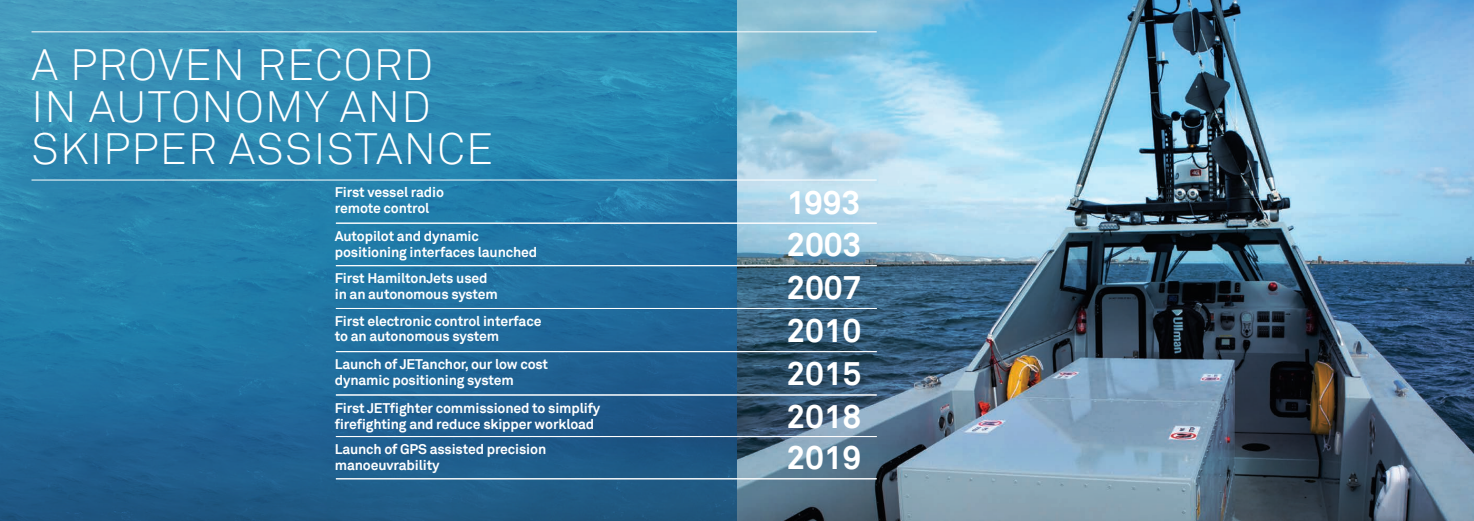
<style>
.page{position:relative;width:1474px;height:521px;background:#fff}
.page>*{position:absolute;margin:0;border:0;box-sizing:border-box;transform-origin:0 0}
.t1{font:300 43.75px/42px "Akkurat";letter-spacing:.03em;color:#fff}
.t2{font:700 33.25px "Akkurat";letter-spacing:-.01em;color:#fff}
.t3{font:700 14px/15.8px "Akkurat";letter-spacing:-.01em;color:#fff}
</style>
<div class="page">
<img style="left:737px;top:0;width:736px;height:521px">
<img style="left:0;top:0;width:737px;height:521px">
<hr style="left:336px;top:223px;width:540px;height:1px;background:#fff">
<hr style="left:336px;top:265px;width:540px;height:1px;background:#fff">
<hr style="left:336px;top:308px;width:540px;height:1px;background:#fff">
<hr style="left:336px;top:351px;width:540px;height:1px;background:#fff">
<hr style="left:336px;top:395px;width:540px;height:1px;background:#fff">
<hr style="left:336px;top:436px;width:540px;height:1px;background:#fff">
<hr style="left:336px;top:478px;width:540px;height:1px;background:#fff">
<hr style="left:32px;top:180px;width:844px;height:1px;background:#fff">
<hr style="left:32px;top:32px;width:844px;height:1px;background:#fff">
<p class="t1" style="left:32px;top:44px;width:463px">A PROVEN RECORD<br>IN AUTONOMY AND<br>SKIPPER ASSISTANCE</p>
<p class="t3" style="left:335px;top:184px;width:111px">First vessel radio remote control</p>
<p class="t3" style="left:335px;top:228px;width:204px">Autopilot and dynamic positioning interfaces launched</p>
<p class="t3" style="left:335px;top:270px;width:165px">First HamiltonJets used in an autonomous system</p>
<p class="t3" style="left:335px;top:313px;width:208px">First electronic control interface to an autonomous system</p>
<p class="t3" style="left:335px;top:356px;width:215px">Launch of JETanchor, our low cost dynamic positioning system</p>
<p class="t3" style="left:335px;top:400px;width:267px">First JETfighter commissioned to simplify firefighting and reduce skipper workload</p>
<p class="t3" style="left:335px;top:441px;width:213px">Launch of GPS assisted precision manoeuvrability</p>
<p class="t2" style="left:786px;top:181px;width:75px">1993</p>
<p class="t2" style="left:786px;top:224px;width:76px">2003</p>
<p class="t2" style="left:786px;top:266px;width:76px">2007</p>
<p class="t2" style="left:786px;top:309px;width:76px">2010</p>
<p class="t2" style="left:786px;top:353px;width:76px">2015</p>
<p class="t2" style="left:786px;top:396px;width:76px">2018</p>
<p class="t2" style="left:786px;top:436px;width:76px">2019</p>
</div>
